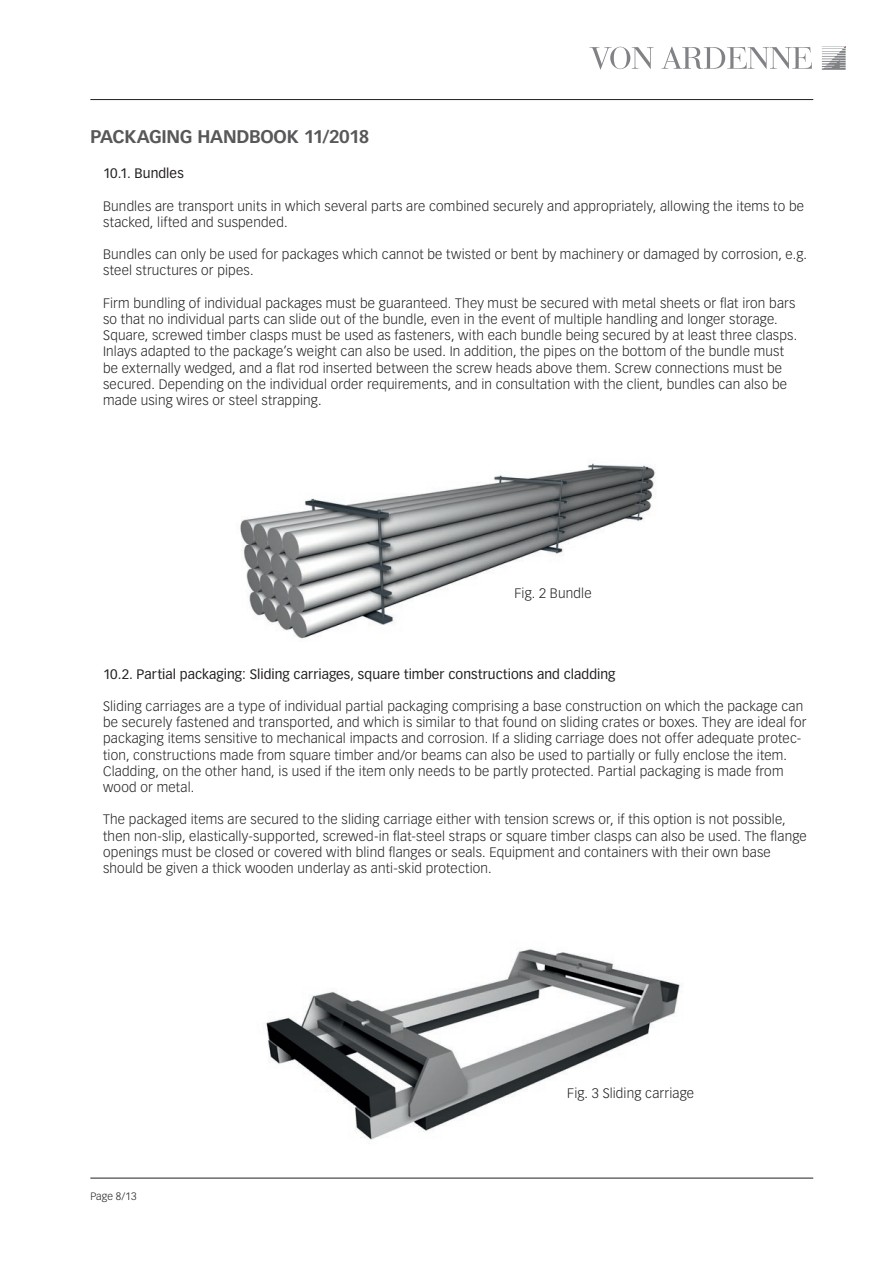
<style>
.page{position:relative;width:893px;height:1263px;background:#fff}
.page>*{position:absolute;margin:0;border:0;box-sizing:border-box;transform-origin:0 0}
.t1{font:700 18px "Vectora LT Std";letter-spacing:-.02em;color:#57585a}
.t2{font:300 13.5px/16.2px "Vectora LT Std";letter-spacing:.015em;color:#231f20}
.t3{font:13.5px "Vectora LT Std";letter-spacing:.005em;color:#231f20}
.t4{font:300 10.5px "Vectora LT Std";letter-spacing:.01em;color:#231f20}
</style>
<div class="page">
<svg style="left:589px;top:47px;width:65px;height:23px"></svg>
<svg style="left:661px;top:47px;width:151px;height:22px"></svg>
<svg style="left:822px;top:46px;width:24px;height:24px"></svg>
<hr style="left:90px;top:1178px;width:723px;height:1px;background:#231f20">
<hr style="left:90px;top:99px;width:723px;height:1px;background:#231f20">
<img style="left:240px;top:463px;width:416px;height:176px">
<img style="left:265px;top:949px;width:415px;height:191px">
<h1 class="t1" style="left:90px;top:126px;width:281px">PACKAGING HANDBOOK 11/2018</h1>
<p class="t3" style="left:103px;top:165px;width:82px">10.1. Bundles</p>
<p class="t2" style="left:103px;top:198px;width:702px">Bundles are transport units in which several parts are combined securely and appropriately, allowing the items to be stacked, lifted and suspended.</p>
<p class="t2" style="left:103px;top:246px;width:705px">Bundles can only be used for packages which cannot be twisted or bent by machinery or damaged by corrosion, e.g. steel structures or pipes.</p>
<p class="t2" style="left:103px;top:295px;width:695px">Firm bundling of individual packages must be guaranteed. They must be secured with metal sheets or flat iron bars so that no individual parts can slide out of the bundle, even in the event of multiple handling and longer storage.<br>Square, screwed timber clasps must be used as fasteners, with each bundle being secured by at least three clasps.<br>Inlays adapted to the package’s weight can also be used. In addition, the pipes on the bottom of the bundle must be externally wedged, and a flat rod inserted between the screw heads above them. Screw connections must be secured. Depending on the individual order requirements, and in consultation with the client, bundles can also be made using wires or steel strapping.</p>
<p class="t2" style="left:514px;top:585px;width:79px">Fig. 2 Bundle</p>
<p class="t3" style="left:103px;top:666px;width:514px">10.2. Partial packaging: Sliding carriages, square timber constructions and cladding</p>
<p class="t2" style="left:103px;top:698px;width:705px">Sliding carriages are a type of individual partial packaging comprising a base construction on which the package can be securely fastened and transported, and which is similar to that found on sliding crates or boxes. They are ideal for packaging items sensitive to mechanical impacts and corrosion. If a sliding carriage does not offer adequate protec&shy;tion, constructions made from square timber and/or beams can also be used to partially or fully enclose the item.<br>Cladding, on the other hand, is used if the item only needs to be partly protected. Partial packaging is made from wood or metal.</p>
<p class="t2" style="left:103px;top:812px;width:705px">The packaged items are secured to the sliding carriage either with tension screws or, if this option is not possible, then non-slip, elastically-supported, screwed-in flat-steel straps or square timber clasps can also be used. The flange openings must be closed or covered with blind flanges or seals. Equipment and containers with their own base should be given a thick wooden underlay as anti-skid protection.</p>
<p class="t4" style="left:90px;top:1190px;width:48px">Page 8/13</p>
<p class="t2" style="left:567px;top:1085px;width:128px">Fig. 3 Sliding carriage</p>
</div>
